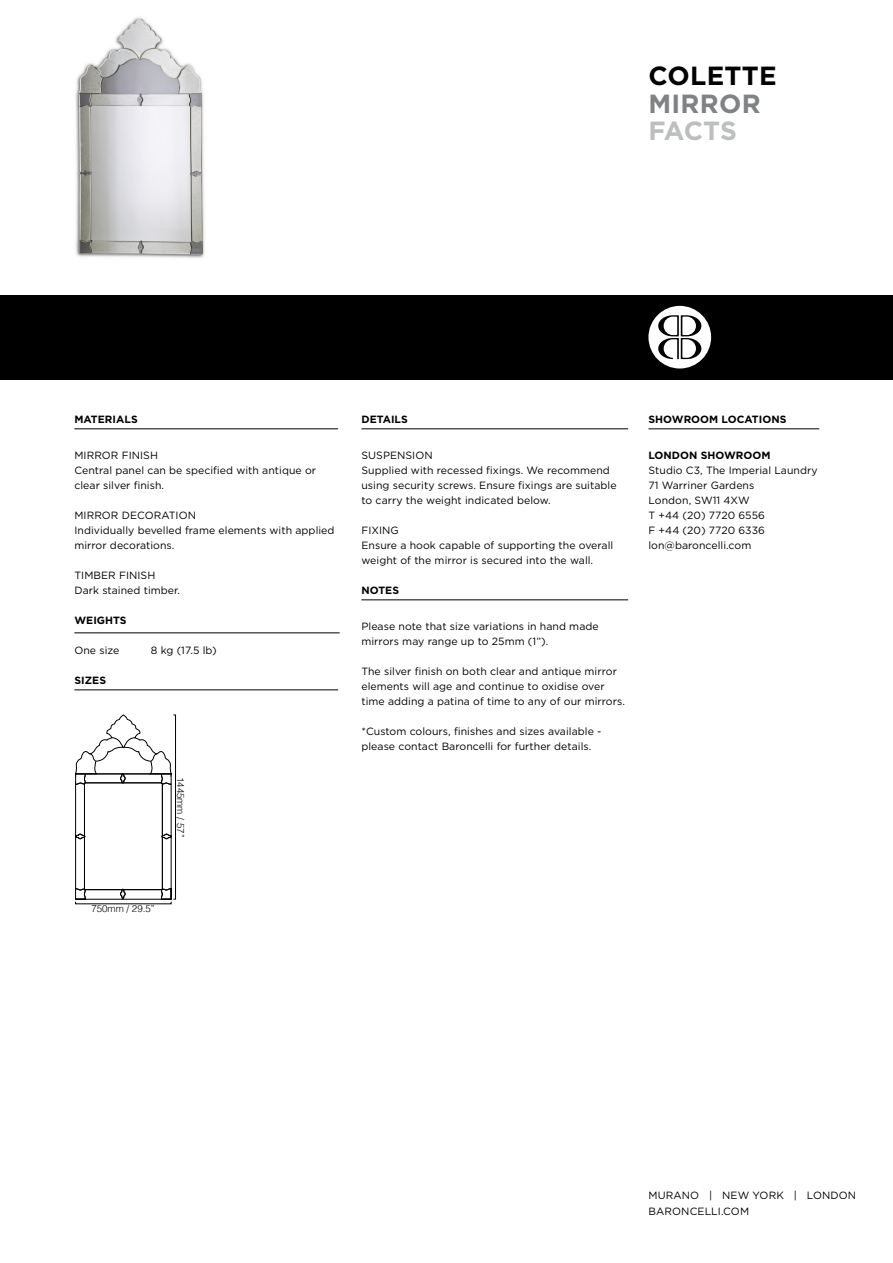
<style>
.page{position:relative;width:893px;height:1263px;background:#fff}
.page>*{position:absolute;margin:0;border:0;box-sizing:border-box;transform-origin:0 0}
.t1{font:700 26.25px "Gotham";color:#000}
.t2{font:700 26.25px "Gotham";color:#808285}
.t3{font:700 26.25px "Gotham";letter-spacing:-.02em;color:#bcbec0}
.t4{font:10.5px/15px "Gotham";letter-spacing:.005em;color:#000}
.t5{font:700 10.5px "Gotham";letter-spacing:.005em;color:#000}
.t6{font:300 9.75px "Helvetica LT";color:#000}
</style>
<div class="page">
<div style="left:0;top:295px;width:893px;height:84px;background:#000"></div>
<svg style="left:648px;top:306px;width:63px;height:62px"></svg>
<hr style="left:648px;top:429px;width:171px;height:1px;background:#000">
<hr style="left:74px;top:429px;width:264px;height:1px;background:#000">
<hr style="left:74px;top:633px;width:266px;height:1px;background:#000">
<hr style="left:74px;top:690px;width:264px;height:1px;background:#000">
<hr style="left:361px;top:429px;width:267px;height:1px;background:#000">
<hr style="left:361px;top:600px;width:267px;height:1px;background:#000">
<div style="left:173px;top:715px;width:3px;height:184px;border:1px solid #000"></div>
<svg style="left:75px;top:715px;width:96px;height:184px"></svg>
<img style="left:75px;top:17px;width:130px;height:241px">
<h1 class="t1" style="left:648px;top:60px;width:19px">COLETTE</h1>
<h1 class="t2" style="left:648px;top:87px;width:42px">MIRROR</h1>
<h1 class="t3" style="left:648px;top:115px;width:90px">FACTS</h1>
<p class="t5" style="left:74px;top:413px;width:65px">MATERIALS</p>
<p class="t4" style="left:74px;top:448px;width:9px">mirror</p>
<p class="t4" style="left:122px;top:448px;width:7px">finis</p>
<p class="t4" style="left:74px;top:448px;width:243px;text-indent:76px">h<br>Central panel can be specified with antique or clear silver finish.</p>
<p class="t4" style="left:74px;top:508px;width:9px">mirror</p>
<p class="t4" style="left:74px;top:508px;width:262px;text-indent:47px">decoration<br>Individually bevelled frame elements with applied mirror decorations.</p>
<p class="t4" style="left:74px;top:568px;width:107px">TIMBER FINISH<br>Dark stained timber.</p>
<p class="t5" style="left:74px;top:614px;width:54px">WEIGHTS</p>
<p class="t4" style="left:74px;top:643px;width:47px">One size</p>
<p class="t4" style="left:151px;top:643px;width:67px">8 kg (17.5 lb)</p>
<p class="t5" style="left:74px;top:674px;width:33px">SIZES</p>
<p class="t6" style="left:187px;top:777px;width:62px;rotate:90deg">1445mm / 57”</p>
<p class="t6" style="left:91px;top:903px;width:65px">750mm / 29.5”</p>
<p class="t5" style="left:361px;top:413px;width:48px">DETAILS</p>
<p class="t4" style="left:361px;top:448px;width:257px">SUSPENSION<br>Supplied with recessed fixings. We recommend using security screws. Ensure fixings are suitable to carry the weight indicated below.</p>
<p class="t4" style="left:361px;top:523px;width:253px">FIXING<br>Ensure a hook capable of supporting the overall weight of the mirror is secured into the wall.</p>
<p class="t5" style="left:361px;top:584px;width:39px">NOTES</p>
<p class="t4" style="left:361px;top:619px;width:239px">Please note that size variations in hand made mirrors may range up to 25mm (1”).</p>
<p class="t4" style="left:361px;top:664px;width:265px">The silver finish on both clear and antique mirror elements will age and continue to oxidise over time adding a patina of time to any of our mirrors.</p>
<p class="t4" style="left:361px;top:724px;width:241px">*Custom colours, finishes and sizes available - please contact Baroncelli for further details.</p>
<p class="t5" style="left:648px;top:413px;width:139px">SHOWROOM LOCATIONS</p>
<p class="t5" style="left:648px;top:449px;width:124px">LONDON SHOWROOM</p>
<p class="t4" style="left:648px;top:463px;width:171px">Studio C3, The Imperial Laundry<br>71 Warriner Gardens<br>London, SW11 4XW<br>T +44 (20) 7720 6556<br>F +44 (20) 7720 6336 lon@baroncelli.com</p>
<p class="t4" style="left:648px;top:1186px;width:209px;line-height:16.5px">MURANO | NEW YORK | LONDON<br>BARONCELLI.COM</p>
</div>
